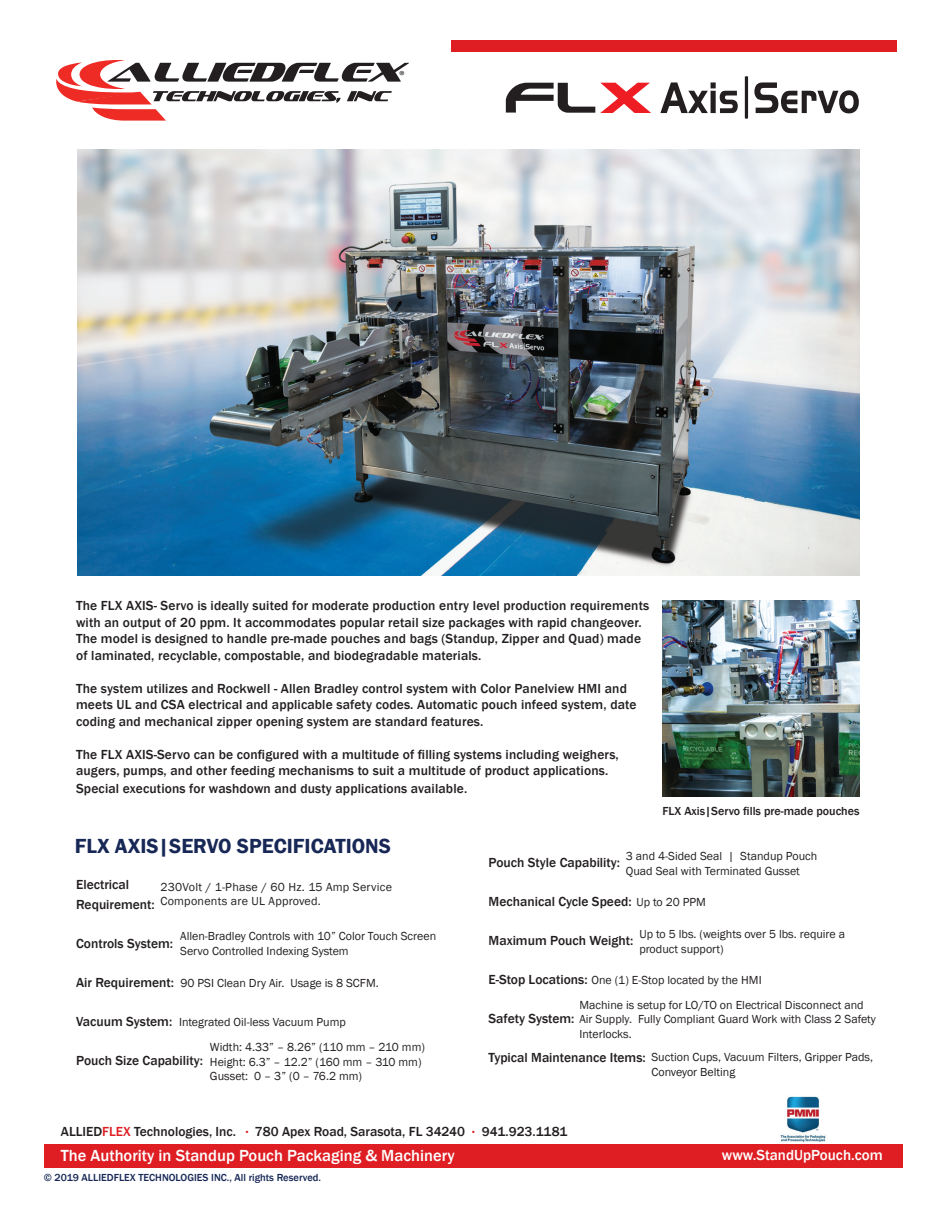
<style>
.page{position:relative;width:945px;height:1215px;background:#fff}
.page>*{position:absolute;margin:0;border:0;box-sizing:border-box;transform-origin:0 0}
.t1{font:600 21px "Franklin Gothic";color:#172756}
.t2{font:500 16.5px "Franklin Gothic";color:#fff}
.t3{font:500 15px "Franklin Gothic";color:#fff}
.t4{font:500 13.5px/16.5px "Franklin Gothic";letter-spacing:.01em;color:#231f20}
.t5{font:13.35px "Myriad Pro";color:#231f20}
.t6{font:12px/14.4px "Franklin Gothic";color:#231f20}
.t7{font:12px/14.4px "Franklin Gothic";letter-spacing:.02em;color:#231f20}
.t8{font:500 12px "Franklin Gothic";color:#231f20}
.t9{font:500 10.5px "Franklin Gothic";color:#172756}
.s1{color:#de1e23}
.s2{font-size:16.5px;color:#de1e23}
</style>
<div class="page">
<div style="left:451px;top:40px;width:446px;height:12px;background:#de1e23"></div>
<div style="left:44px;top:1144px;width:858px;height:24px;background:#de1e23"></div>
<img style="left:77px;top:150px;width:783px;height:425px">
<svg style="left:56px;top:60px;width:353px;height:61px"></svg>
<svg style="left:506px;top:83px;width:145px;height:30px"></svg>
<svg style="left:660px;top:82px;width:78px;height:31px"></svg>
<hr style="left:745px;top:76px;width:3px;height:42px;background:#211d1e">
<svg style="left:754px;top:82px;width:105px;height:31px"></svg>
<img style="left:780px;top:1096px;width:46px;height:46px">
<img style="left:663px;top:601px;width:197px;height:195px">
<p class="t5" style="left:399px;top:68px;width:7px">®</p>
<p class="t4" style="left:76px;top:598px;width:575px">The FLX AXIS- Servo is ideally suited for moderate production entry level production requirements with an output of 20 ppm. It accommodates popular retail size packages with rapid changeover.<br>The model is designed to handle pre-made pouches and bags (Standup, Zipper and Quad) made of laminated, recyclable, compostable, and biodegradable materials.</p>
<p class="t4" style="left:76px;top:680px;width:562px">The system utilizes and Rockwell - Allen Bradley control system with Color Panelview HMI and meets UL and CSA electrical and applicable safety codes. Automatic pouch infeed system, date coding and mechanical zipper opening system are standard features.</p>
<p class="t4" style="left:76px;top:746px;width:544px">The FLX AXIS-Servo can be configured with a multitude of filling systems including weighers, augers, pumps, and other feeding mechanisms to suit a multitude of product applications.</p>
<p class="t4" style="left:76px;top:781px;width:393px">Special executions for washdown and dusty applications available.</p>
<p class="t8" style="left:663px;top:804px;width:199px">FLX Axis|Servo fills pre-made pouches</p>
<h1 class="t1" style="left:75px;top:833px;width:318px">FLX AXIS|SERVO SPECIFICATIONS</h1>
<p class="t4" style="left:76px;top:875px;width:80px;line-height:19.5px">Electrical<br>Requirement:</p>
<p class="t4" style="left:76px;top:935px;width:99px">Controls System:</p>
<p class="t4" style="left:76px;top:974px;width:100px">Air Requirement:</p>
<p class="t4" style="left:76px;top:1013px;width:98px">Vacuum System:</p>
<p class="t4" style="left:76px;top:1052px;width:128px">Pouch Size Capability:</p>
<p class="t7" style="left:161px;top:880px;width:233px">230Volt / 1-Phase / 60 Hz. 15 Amp Service<br>Components are UL Approved.</p>
<p class="t6" style="left:180px;top:929px;width:257px">Allen-Bradley Controls with 10” Color Touch Screen<br>Servo Controlled Indexing System</p>
<p class="t6" style="left:181px;top:976px;width:200px">90 PSI Clean Dry Air. Usage is 8 SCFM.</p>
<p class="t6" style="left:179px;top:1015px;width:168px">Integrated Oil-less Vacuum Pump</p>
<p class="t6" style="left:210px;top:1040px;width:217px">Width: 4.33” – 8.26” (110 mm – 210 mm)<br>Height: 6.3” – 12.2” (160 mm – 310 mm)<br>Gusset: 0 – 3” (0 – 76.2 mm)</p>
<p class="t6" style="left:626px;top:849px;width:193px">3 and 4-Sided Seal | Standup Pouch<br>Quad Seal with Terminated Gusset</p>
<p class="t4" style="left:489px;top:854px;width:133px">Pouch Style Capability:</p>
<p class="t4" style="left:489px;top:893px;width:145px">Mechanical Cycle Speed:</p>
<p class="t4" style="left:489px;top:932px;width:146px">Maximum Pouch Weight:</p>
<p class="t4" style="left:489px;top:971px;width:101px">E-Stop Locations:</p>
<p class="t4" style="left:489px;top:1010px;width:87px">Safety System:</p>
<p class="t4" style="left:489px;top:1049px;width:159px">Typical Maintenance Items:</p>
<p class="t6" style="left:636px;top:895px;width:71px">Up to 20 PPM</p>
<p class="t6" style="left:639px;top:927px;width:207px">Up to 5 lbs. (weights over 5 lbs. require a product support)</p>
<p class="t6" style="left:579px;top:968px;width:286px;line-height:24.9px;text-indent:12px">One (1) E-Stop located by the HMI<br>Machine is setup for LO/TO on Electrical Disconnect and</p>
<p class="t6" style="left:579px;top:1012px;width:298px">Air Supply. Fully Compliant Guard Work with Class 2 Safety<br>Interlocks.</p>
<p class="t6" style="left:651px;top:1050px;width:223px">Suction Cups, Vacuum Filters, Gripper Pads,<br>Conveyor Belting</p>
<p class="t4" style="left:61px;top:1123px;width:508px">ALLIED<span class="s1">FLEX</span> Technologies, Inc. <span class="s2">·</span> 780 Apex Road, Sarasota, FL 34240 <span class="s2">·</span> 941.923.1181</p>
<p class="t2" style="left:61px;top:1145px;width:395px">The Authority in Standup Pouch Packaging &amp; Machinery</p>
<p class="t3" style="left:722px;top:1145px;width:162px">www.StandUpPouch.com</p>
<p class="t9" style="left:44px;top:1171px;width:279px">© 2019 ALLIEDFLEX TECHNOLOGIES INC., All rights Reserved.</p>
</div>
